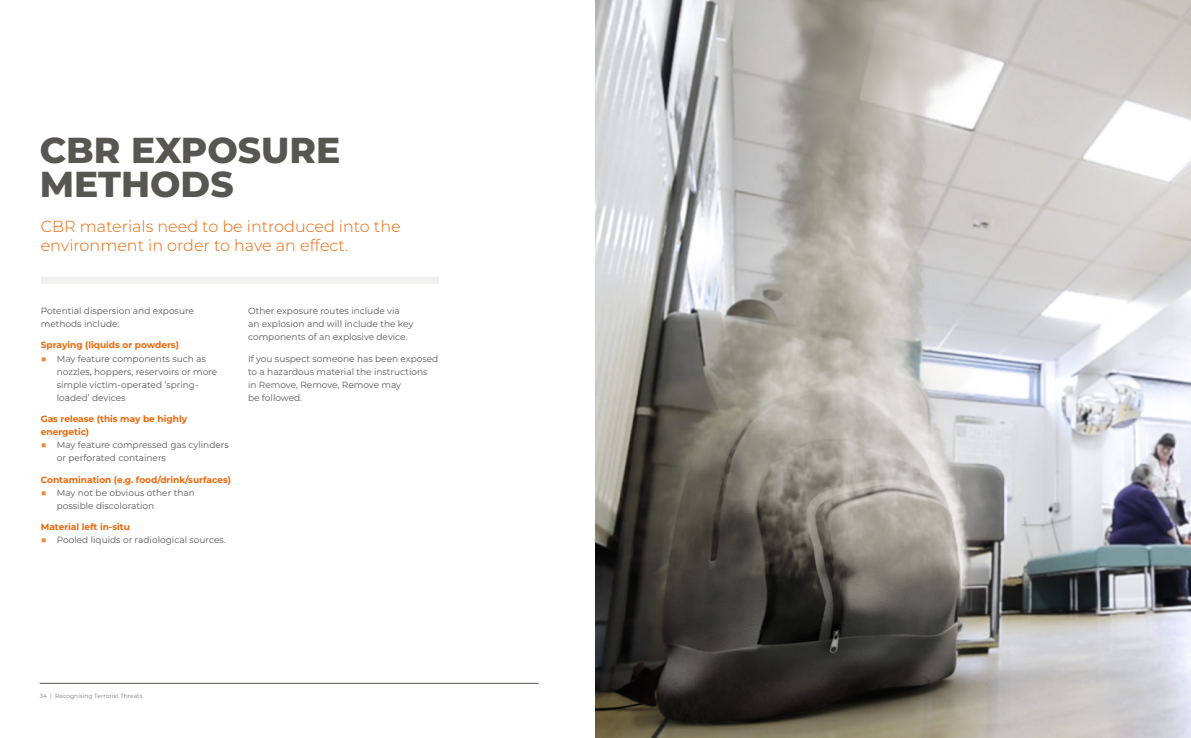
<style>
.page{position:relative;width:1191px;height:738px;background:#fff}
.page>*{position:absolute;margin:0;border:0;box-sizing:border-box;transform-origin:0 0}
.t1{font:800 36px/34px "Montserrat";color:#575651}
.t2{font:300 16px/19.2px "Montserrat";color:#ec6608}
.t3{font:9px/13px "Montserrat";color:#575756}
.t4{font:700 9px/13px "Montserrat";color:#ec6608}
.t5{font:6px "Montserrat";color:#7e7d77}
.s1{font-size:10px;color:#f1873d}
</style>
<div class="page">
<hr style="left:40px;top:682px;width:499px;height:1px;background:#575651">
<div style="left:41px;top:277px;width:397px;height:7px;background:#f0f0ef"></div>
<img style="left:595px;top:0;width:596px;height:737px">
<h1 class="t1" style="left:40px;top:131px;width:302px">CBR EXPOSURE<br>METHODS</h1>
<h2 class="t2" style="left:41px;top:216px;width:361px">CBR materials need to be introduced into the environment in order to have an effect.</h2>
<p class="t3" style="left:41px;top:304px;width:155px">Potential dispersion and exposure methods include:</p>
<p class="t4" style="left:41px;top:338px;width:140px">Spraying (liquids or powders)</p>
<p class="t3" style="left:57px;top:351px;width:162px;text-indent:-16px"><span class="s1">■</span> May feature components such as nozzles, hoppers, reservoirs or more simple victim-operated ‘spring&shy;loaded’ devices</p>
<p class="t4" style="left:41px;top:411px;width:148px">Gas release (this may be highly energetic)</p>
<p class="t3" style="left:57px;top:438px;width:174px;text-indent:-16px"><span class="s1">■</span> May feature compressed gas cylinders or perforated containers</p>
<p class="t4" style="left:41px;top:472px;width:192px">Contamination (e.g. food/drink/surfaces)</p>
<p class="t3" style="left:57px;top:485px;width:140px;text-indent:-16px"><span class="s1">■</span> May not be obvious other than possible discoloration</p>
<p class="t4" style="left:41px;top:519px;width:91px">Material left in-situ</p>
<p class="t3" style="left:41px;top:533px;width:187px"><span class="s1">■</span> Pooled liquids or radiological sources.</p>
<p class="t3" style="left:248px;top:304px;width:167px">Other exposure routes include via an explosion and will include the key components of an explosive device.</p>
<p class="t3" style="left:248px;top:351px;width:192px">If you suspect someone has been exposed to a hazardous material the instructions<br>in Remove, Remove, Remove may<br>be followed.</p>
<p class="t5" style="left:40px;top:691px;width:104px">34 | Recognising Terrorist Threats</p>
</div>
